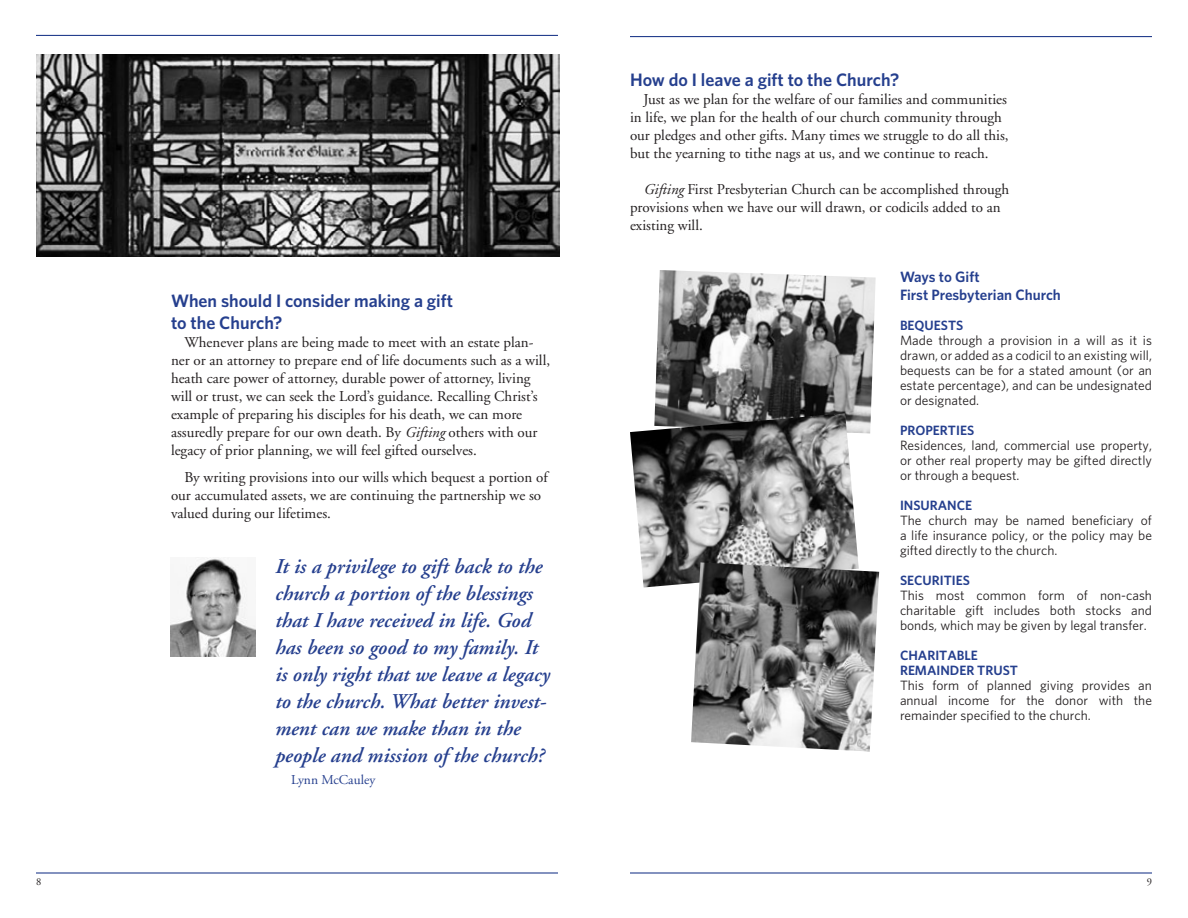
<style>
.page{position:relative;width:1188px;height:918px;background:#fff}
.page>*{position:absolute;margin:0;border:0;box-sizing:border-box;transform-origin:0 0}
.t1{font:italic 600 21px/27px "Adobe Garamond";color:#253f8e}
.t2{font:600 18px/22.5px "Whitney";color:#253f8e}
.t3{font:15px/18px "Adobe Garamond";color:#231f20}
.t4{font:600 15px/18px "Whitney";color:#253f8e}
.t5{font:13.5px/15px "Whitney";color:#231f20;text-align:justify}
.t6{font:600 13.5px/15px "Whitney";color:#253f8e}
.t7{font:13.5px "Adobe Garamond";color:#253f8e}
.t8{font:10.5px "Adobe Garamond";color:#231f20}
.s1{font-style:italic}
</style>
<div class="page">
<hr style="left:36px;top:872px;width:522px;height:2px;background:#253f8e">
<hr style="left:36px;top:35px;width:522px;height:1px;background:#253f8e">
<hr style="left:630px;top:872px;width:522px;height:2px;background:#253f8e">
<hr style="left:630px;top:36px;width:522px;height:1px;background:#253f8e">
<img style="left:36px;top:55px;width:524px;height:201px">
<img style="left:654px;top:270px;width:222px;height:163px">
<img style="left:630px;top:413px;width:229px;height:174px">
<img style="left:691px;top:562px;width:188px;height:190px">
<img style="left:171px;top:558px;width:85px;height:99px">
<p class="t2" style="left:171px;top:289px;width:284px">When should I consider making a gift to the Church?</p>
<p class="t3" style="left:171px;top:334px;width:381px;text-indent:14px">Whenever plans are being made to meet with an estate plan&shy;ner or an attorney to prepare end of life documents such as a will, heath care power of attorney, durable power of attorney, living will or trust, we can seek the Lord’s guidance. Recalling Christ’s example of preparing his disciples for his death, we can more assuredly prepare for our own death. By <span class="s1">Gifting</span> others with our legacy of prior planning, we will feel gifted ourselves.</p>
<p class="t3" style="left:171px;top:469px;width:378px;text-indent:14px">By writing provisions into our wills which bequest a portion of our accumulated assets, we are continuing the partnership we so valued during our lifetimes.</p>
<p class="t1" style="left:274px;top:553px;width:276px">It is a privilege to gift back to the church a portion of the blessings that I have received in life. God has been so good to my family. It is only right that we leave a legacy to the church. What better invest&shy;ment can we make than in the people and mission of the church?</p>
<p class="t7" style="left:291px;top:773px;width:86px">Lynn McCauley</p>
<p class="t2" style="left:630px;top:68px;width:271px">How do I leave a gift to the Church?</p>
<p class="t3" style="left:630px;top:91px;width:380px;text-indent:14px">Just as we plan for the welfare of our families and communities in life, we plan for the health of our church community through our pledges and other gifts. Many times we struggle to do all this, but the yearning to tithe nags at us, and we continue to reach.</p>
<p class="t3" style="left:630px;top:181px;width:381px;text-indent:14px"><span class="s1">Gifting</span> First Presbyterian Church can be accomplished through provisions when we have our will drawn, or codicils added to an existing will.</p>
<p class="t4" style="left:900px;top:267px;width:162px">Ways to Gift<br>First Presbyterian Church</p>
<p class="t6" style="left:900px;top:317px;width:65px">BEQUESTS</p>
<p class="t5" style="left:900px;top:333px;width:254px">Made through a provision in a will as it is drawn, or added as a codicil to an existing will, bequests can be for a stated amount (or an estate percentage), and can be undesignated or designated.</p>
<p class="t6" style="left:900px;top:422px;width:76px">PROPERTIES</p>
<p class="t5" style="left:900px;top:437px;width:254px">Residences, land, commercial use property, or other real property may be gifted directly or through a bequest.</p>
<p class="t6" style="left:900px;top:497px;width:74px">INSURANCE</p>
<p class="t5" style="left:900px;top:512px;width:253px">The church may be named beneficiary of a life insurance policy, or the policy may be gifted directly to the church.</p>
<p class="t6" style="left:900px;top:572px;width:72px">SECURITIES</p>
<p class="t5" style="left:900px;top:587px;width:254px">This most common form of non-cash charitable gift includes both stocks and bonds, which may be given by legal transfer.</p>
<p class="t6" style="left:900px;top:647px;width:120px">CHARITABLE<br>REMAINDER TRUST</p>
<p class="t5" style="left:900px;top:677px;width:253px">This form of planned giving provides an annual income for the donor with the remainder specified to the church.</p>
<p class="t8" style="left:36px;top:876px;width:7px">8</p>
<p class="t8" style="left:1147px;top:876px;width:7px">9</p>
</div>
